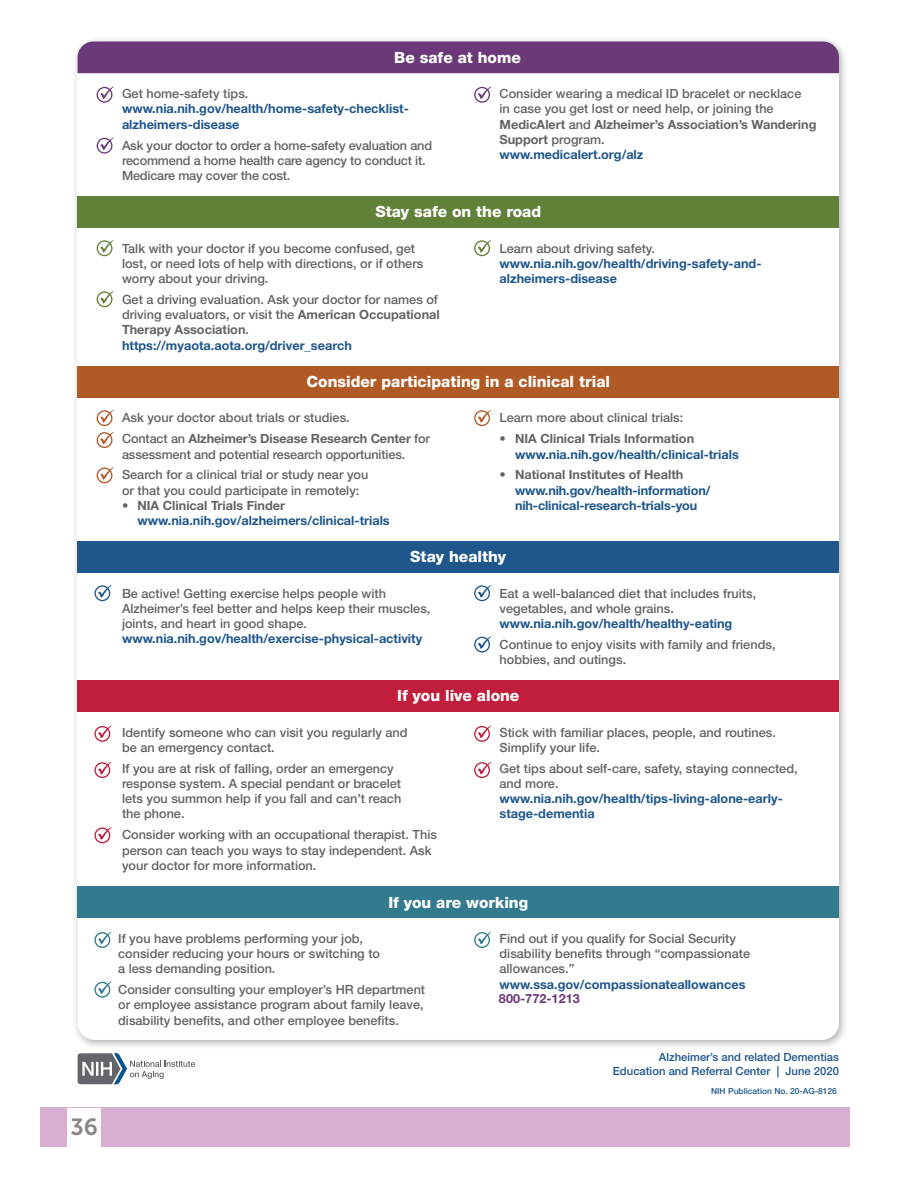
<style>
.page{position:relative;width:918px;height:1188px;background:#fff}
.page>*{position:absolute;margin:0;border:0;box-sizing:border-box;transform-origin:0 0}
.t1{font:23.25px "Museo Sans 700";color:#8b8680}
.t2{font:800 15.45px "Helvetica Neue LT Std";color:#fff}
.t3{font:500 12.75px/15.3px "Helvetica Neue LT Std";color:#616365}
.t4{font:700 12.75px/15.3px "Helvetica Neue LT Std";color:#1f568b}
.t5{font:500 11.25px/13.5px "Helvetica Neue LT Std";color:#1f568b;text-align:right}
.t6{font:500 8.4px "Helvetica Neue LT Std";color:#1f568b}
.s1{font-weight:500;color:#616365}
.s2{font-weight:700}
.s3{font-weight:700;color:#1f568b}
.s4{color:#616365}
.s5{font-weight:700;color:#6c3978}
</style>
<div class="page">
<div style="left:40px;top:1108px;width:810px;height:39px;background:#d8afd1"></div>
<div style="left:68px;top:1108px;width:33px;height:40px;background:#fff"></div>
<div style="left:72px;top:36px;width:777px;height:1013px;background:#231f20;opacity:.35"></div>
<div style="left:78px;top:73px;width:761px;height:123px;background:#fff"></div>
<div style="left:78px;top:228px;width:761px;height:138px;background:#fff"></div>
<div style="left:78px;top:397px;width:761px;height:144px;background:#fff"></div>
<div style="left:78px;top:573px;width:761px;height:107px;background:#fff"></div>
<div style="left:78px;top:712px;width:761px;height:174px;background:#fff"></div>
<div style="left:78px;top:41px;width:761px;height:32px;background:#6c3978"></div>
<svg style="left:97px;top:86px;width:17px;height:17px"></svg>
<svg style="left:97px;top:137px;width:17px;height:17px"></svg>
<svg style="left:474px;top:86px;width:17px;height:17px"></svg>
<div style="left:78px;top:196px;width:761px;height:32px;background:#608138"></div>
<svg style="left:97px;top:240px;width:17px;height:16px"></svg>
<svg style="left:97px;top:291px;width:17px;height:16px"></svg>
<svg style="left:474px;top:240px;width:17px;height:16px"></svg>
<div style="left:78px;top:366px;width:761px;height:31px;background:#b05a26"></div>
<svg style="left:97px;top:410px;width:17px;height:16px"></svg>
<svg style="left:97px;top:432px;width:17px;height:16px"></svg>
<svg style="left:97px;top:467px;width:17px;height:16px"></svg>
<svg style="left:474px;top:410px;width:17px;height:16px"></svg>
<div style="left:78px;top:541px;width:761px;height:32px;background:#1f568b"></div>
<svg style="left:94px;top:585px;width:17px;height:16px"></svg>
<svg style="left:474px;top:585px;width:17px;height:16px"></svg>
<svg style="left:474px;top:636px;width:17px;height:16px"></svg>
<div style="left:78px;top:680px;width:761px;height:32px;background:#c11e3d"></div>
<svg style="left:94px;top:726px;width:17px;height:16px"></svg>
<svg style="left:94px;top:762px;width:17px;height:16px"></svg>
<svg style="left:94px;top:827px;width:17px;height:16px"></svg>
<svg style="left:474px;top:726px;width:17px;height:16px"></svg>
<svg style="left:474px;top:762px;width:17px;height:16px"></svg>
<svg style="left:78px;top:918px;width:761px;height:122px"></svg>
<div style="left:78px;top:886px;width:761px;height:32px;background:#337a8e"></div>
<svg style="left:94px;top:932px;width:17px;height:16px"></svg>
<svg style="left:94px;top:981px;width:17px;height:17px"></svg>
<svg style="left:474px;top:932px;width:17px;height:16px"></svg>
<svg style="left:78px;top:1053px;width:117px;height:31px"></svg>
<h1 class="t1" style="left:71px;top:1114px;width:29px">36</h1>
<p class="t2" style="left:394px;top:48px;width:128px">Be safe at home</p>
<p class="t4" style="left:122px;top:86px;width:288px"><span class="s1">Get home-safety tips. </span>www.nia.nih.gov/health/home-safety-checklist&shy;alzheimers-disease</p>
<p class="t3" style="left:122px;top:137px;width:312px">Ask your doctor to order a home-safety evaluation and recommend a home health care agency to conduct it.<br>Medicare may cover the cost.</p>
<p class="t3" style="left:500px;top:86px;width:318px">Consider wearing a medical ID bracelet or necklace<br>in case you get lost or need help, or joining the <span class="s2">MedicAlert</span> and <span class="s2">Alzheimer’s Association’s Wandering Support</span> program.<br><span class="s3">www.medicalert.org/alz</span></p>
<p class="t2" style="left:375px;top:203px;width:167px">Stay safe on the road</p>
<p class="t3" style="left:122px;top:240px;width:303px">Talk with your doctor if you become confused, get lost, or need lots of help with directions, or if others worry about your driving.</p>
<p class="t3" style="left:122px;top:292px;width:319px">Get a driving evaluation. Ask your doctor for names of driving evaluators, or visit the <span class="s2">American Occupational Therapy Association</span>. <span class="s3">https://myaota.aota.org/driver_search</span></p>
<p class="t4" style="left:500px;top:240px;width:263px"><span class="s1">Learn about driving safety. </span>www.nia.nih.gov/health/driving-safety-and&shy;alzheimers-disease</p>
<p class="t2" style="left:306px;top:372px;width:305px">Consider participating in a clinical trial</p>
<p class="t3" style="left:122px;top:407px;width:309px;line-height:20.9px">Ask your doctor about trials or studies.<br>Contact an <span class="s2">Alzheimer’s Disease Research Center</span> for</p>
<p class="t3" style="left:122px;top:443px;width:285px;line-height:20.9px">assessment and potential research opportunities.<br>Search for a clinical trial or study near you</p>
<p class="t3" style="left:122px;top:482px;width:239px">or that you could participate in remotely:</p>
<p class="t4" style="left:138px;top:497px;width:254px;text-indent:-16px"><span class="s1">•</span> <span class="s4">NIA Clinical Trials Finder </span>www.nia.nih.gov/alzheimers/clinical-trials</p>
<p class="t3" style="left:500px;top:410px;width:185px">Learn more about clinical trials:</p>
<p class="t4" style="left:515px;top:431px;width:225px;text-indent:-16px"><span class="s1">•</span> <span class="s4">NIA Clinical Trials Information </span>www.nia.nih.gov/health/clinical-trials</p>
<p class="t4" style="left:515px;top:467px;width:197px;text-indent:-16px"><span class="s1">•</span> <span class="s4">National Institutes of Health </span>www.nih.gov/health-information/ nih-clinical-research-trials-you</p>
<p class="t2" style="left:410px;top:548px;width:97px">Stay healthy</p>
<p class="t3" style="left:122px;top:585px;width:310px">Be active! Getting exercise helps people with Alzheimer’s feel better and helps keep their muscles, joints, and heart in good shape. <span class="s3">www.nia.nih.gov/health/exercise-physical-activity</span></p>
<p class="t3" style="left:500px;top:585px;width:258px">Eat a well-balanced diet that includes fruits, vegetables, and whole grains. <span class="s3">www.nia.nih.gov/health/healthy-eating</span></p>
<p class="t3" style="left:500px;top:637px;width:277px">Continue to enjoy visits with family and friends, hobbies, and outings.</p>
<p class="t2" style="left:397px;top:687px;width:124px">If you live alone</p>
<p class="t3" style="left:122px;top:724px;width:287px">Identify someone who can visit you regularly and be an emergency contact.</p>
<p class="t3" style="left:122px;top:761px;width:281px">If you are at risk of falling, order an emergency response system. A special pendant or bracelet lets you summon help if you fall and can’t reach the phone.</p>
<p class="t3" style="left:122px;top:827px;width:317px">Consider working with an occupational therapist. This person can teach you ways to stay independent. Ask your doctor for more information.</p>
<p class="t3" style="left:500px;top:724px;width:278px">Stick with familiar places, people, and routines.<br>Simplify your life.</p>
<p class="t4" style="left:500px;top:760px;width:300px"><span class="s1">Get tips about self-care, safety, staying connected, and more. </span>www.nia.nih.gov/health/tips-living-alone-early&shy;stage-dementia</p>
<p class="t2" style="left:388px;top:893px;width:141px">If you are working</p>
<p class="t3" style="left:118px;top:931px;width:263px">If you have problems performing your job, consider reducing your hours or switching to a less demanding position.</p>
<p class="t3" style="left:118px;top:982px;width:309px">Consider consulting your employer’s HR department or employee assistance program about family leave, disability benefts, and other employee benefts.</p>
<p class="t3" style="left:499px;top:931px;width:253px">Find out if you qualify for Social Security disability benefts through “compassionate allowances.” <span class="s3">www.ssa.gov/compassionateallowances<br></span><span class="s5">800-772-1213</span></p>
<p class="t5" style="left:613px;top:1050px;width:228px">Alzheimer’s and related Dementias<br>Education and Referral Center | June 2020</p>
<p class="t6" style="left:711px;top:1086px;width:127px">NIH Publication No. 20-AG-8126</p>
</div>
